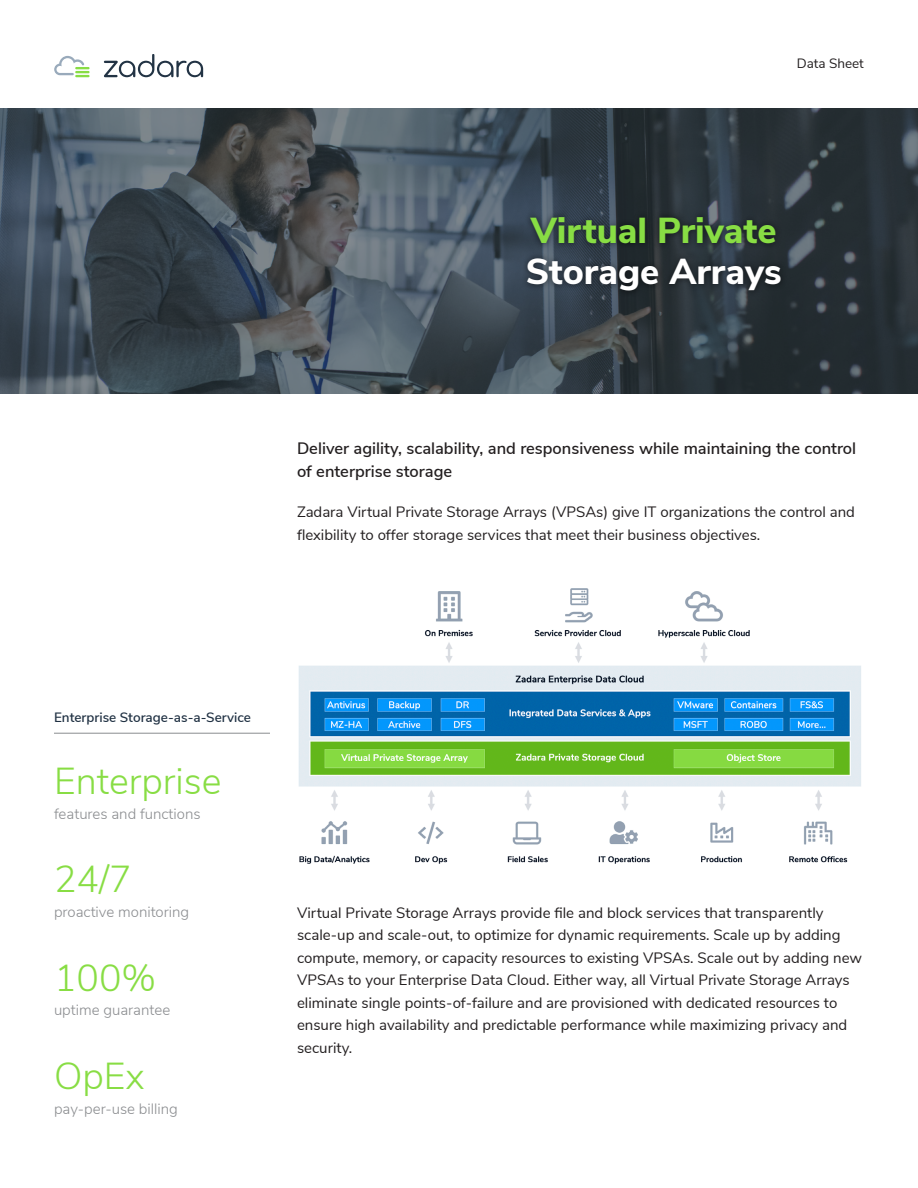
<style>
.page{position:relative;width:918px;height:1188px;background:#fff}
.page>*{position:absolute;margin:0;border:0;box-sizing:border-box;transform-origin:0 0}
.t1{font:300 37.5px "Nunito Sans";color:#8d4}
.t2{font:800 36px/40.5px "Nunito Sans";color:#8d4}
.Paragraph_Lead{font:600 16.5px/22.5px "Nunito Sans";color:#231f20}
.Paragraph_Bold{font:15px/22.5px "Nunito Sans";color:#231f20}
.t3{font:300 15px "Nunito Sans";color:#8a8c8f}
.t4{font:600 13.5px "Nunito Sans";color:#203143}
.Docment_Type{font:13.5px "Nunito Sans";color:#231f20}
.s1{color:#fff}
</style>
<div class="page">
<svg style="left:104px;top:54px;width:99px;height:23px"></svg>
<svg style="left:54px;top:56px;width:36px;height:21px"></svg>
<svg style="left:0;top:108px;width:918px;height:285px;background:#3e4951"></svg>
<div style="left:522px;top:210px;width:265px;height:87px;background:#000;opacity:.56"></div>
<img style="left:298px;top:588px;width:563px;height:276px">
<hr style="left:54px;top:733px;width:216px;height:1px;background:#8a8c8f">
<p class="Docment_Type" style="left:797px;top:53px;width:69px">Data Sheet</p>
<p class="t2" style="left:526px;top:209px;width:257px">Virtual Private<br><span class="s1">Storage Arrays</span></p>
<p class="Paragraph_Lead" style="left:297px;top:436px;width:561px">Deliver agility, scalability, and responsiveness while maintaining the control of enterprise storage</p>
<p class="Paragraph_Bold" style="left:297px;top:500px;width:560px">Zadara Virtual Private Storage Arrays (VPSAs) give IT organizations the control and flexibility to offer storage services that meet their business objectives.</p>
<p class="t4" style="left:54px;top:707px;width:199px">Enterprise Storage-as-a-Service</p>
<p class="t1" style="left:54px;top:754px;width:169px">Enterprise</p>
<p class="t3" style="left:54px;top:803px;width:148px">features and functions</p>
<p class="t1" style="left:54px;top:852px;width:79px">24/7</p>
<p class="t3" style="left:54px;top:901px;width:137px">proactive monitoring</p>
<p class="t1" style="left:54px;top:950px;width:104px">100%</p>
<p class="t3" style="left:54px;top:999px;width:118px">uptime guarantee</p>
<p class="t1" style="left:54px;top:1049px;width:92px">OpEx</p>
<p class="t3" style="left:54px;top:1098px;width:125px">pay-per-use billing</p>
<p class="Paragraph_Bold" style="left:297px;top:900px;width:567px">Virtual Private Storage Arrays provide file and block services that transparently scale-up and scale-out, to optimize for dynamic requirements. Scale up by adding compute, memory, or capacity resources to existing VPSAs. Scale out by adding new VPSAs to your Enterprise Data Cloud. Either way, all Virtual Private Storage Arrays eliminate single points-of-failure and are provisioned with dedicated resources to ensure high availability and predictable performance while maximizing privacy and security.</p>
</div>
